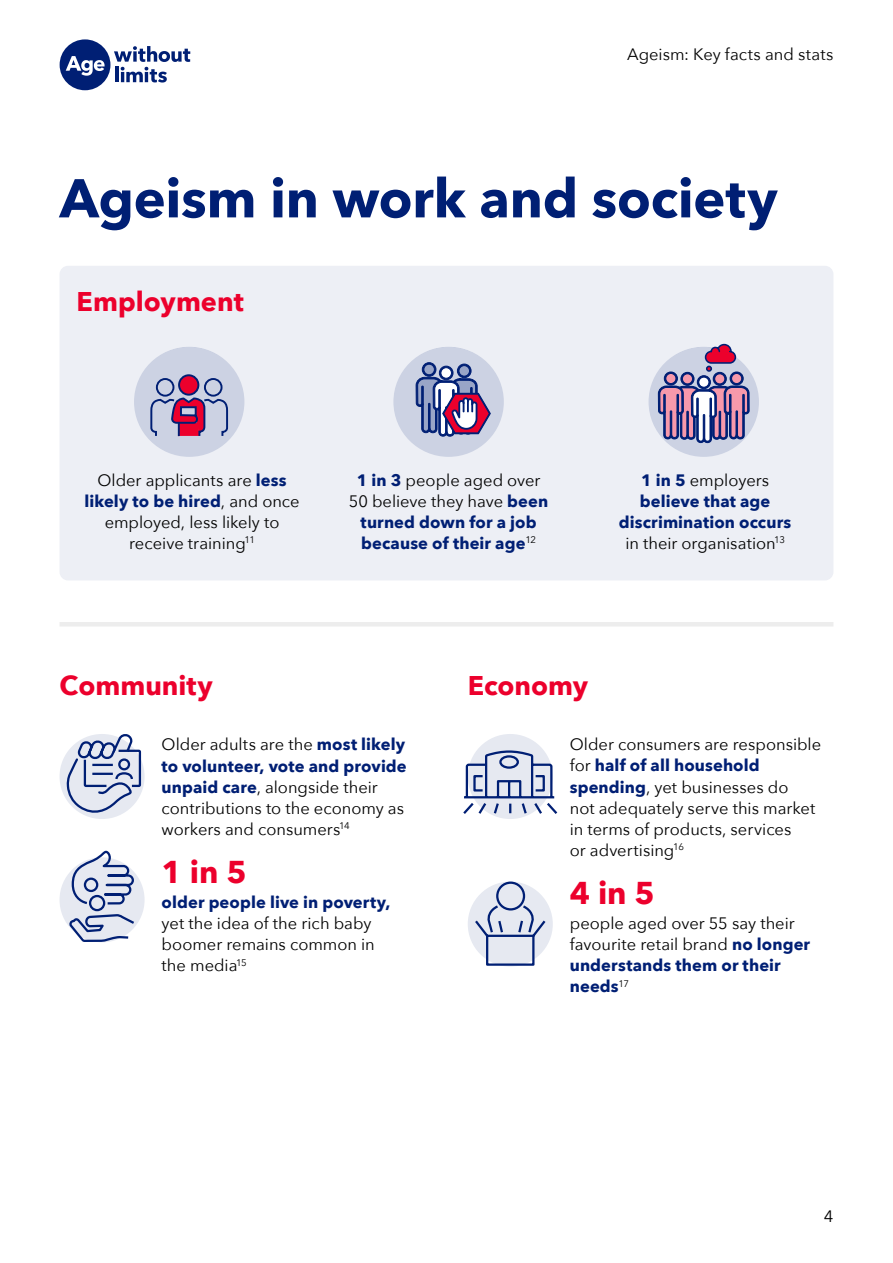
<style>
.page{position:relative;width:893px;height:1263px;background:#fff}
.page>*{position:absolute;margin:0;border:0;box-sizing:border-box;transform-origin:0 0}
.t1{font:700 54px "Avenir Next";letter-spacing:-.005em;color:#001f74}
.t2{font:700 31.5px "Avenir Next";color:#ec002c}
.t3{font:700 27px "Avenir Next";color:#ec002c}
.t4{font:16.5px/21px "Avenir Next";color:#000}
.t5{font:700 16.5px/21px "Avenir Next";letter-spacing:.005em;color:#001f74;text-align:center}
.s1{font-weight:700;color:#001f74}
.s2{font-weight:400;color:#000}
</style>
<div class="page">
<svg style="left:60px;top:39px;width:130px;height:51px"></svg>
<div style="left:60px;top:266px;width:773px;height:314px;background:#edeff5;border-radius:9px"></div>
<hr style="left:60px;top:622px;width:773px;height:4px;background:#ededed">
<div style="left:468px;top:734px;width:85px;height:85px;background:#e6e9f1;border-radius:50%"></div>
<div style="left:468px;top:881px;width:85px;height:85px;background:#e6e9f1;border-radius:50%"></div>
<div style="left:134px;top:347px;width:110px;height:110px;background:#ccd2e3;border-radius:50%"></div>
<div style="left:178px;top:374px;width:21px;height:22px;border:2px solid #001f74;border-radius:50%"></div>
<svg style="left:150px;top:377px;width:79px;height:69px"></svg>
<div style="left:393px;top:347px;width:111px;height:110px;background:#ccd2e3;border-radius:50%"></div>
<svg style="left:416px;top:347px;width:75px;height:110px"></svg>
<div style="left:649px;top:347px;width:110px;height:110px;background:#ccd2e3;border-radius:50%"></div>
<svg style="left:658px;top:343px;width:91px;height:114px"></svg>
<div style="left:670px;top:411px;width:2px;height:25px;border:1px solid #001f74"></div>
<div style="left:60px;top:734px;width:85px;height:85px;background:#e6e9f1;border-radius:50%"></div>
<svg style="left:65px;top:734px;width:77px;height:82px"></svg>
<div style="left:60px;top:857px;width:85px;height:85px;background:#e6e9f1;border-radius:50%"></div>
<svg style="left:67px;top:850px;width:70px;height:92px"></svg>
<svg style="left:473px;top:881px;width:75px;height:86px"></svg>
<svg style="left:463px;top:749px;width:95px;height:67px"></svg>
<p class="t4" style="left:627px;top:43px;width:208px">Ageism: Key facts and stats</p>
<h1 class="t1" style="left:60px;top:152px;width:720px">Ageism in work and society</h1>
<h3 class="t3" style="left:77px;top:278px;width:169px">Employment</h3>
<p class="t4" style="left:84px;top:469px;width:217px;text-align:center">Older applicants are <span class="s1">less likely to be hired</span>, and once employed, less likely to receive training<sup>11</sup></p>
<p class="t5" style="left:349px;top:469px;width:201px">1 in 3 <span class="s2">people aged over<br>50 believe they have</span> been turned down for a job because of their age<sup>12</sup></p>
<p class="t5" style="left:619px;top:469px;width:174px">1 in 5 <span class="s2">employers </span>believe that age discrimination occurs <span class="s2">in their organisation</span><sup>13</sup></p>
<h3 class="t3" style="left:60px;top:662px;width:155px">Community</h3>
<h3 class="t3" style="left:468px;top:662px;width:122px">Economy</h3>
<p class="t4" style="left:162px;top:733px;width:247px">Older adults are the <span class="s1">most likely to volunteer, vote and provide unpaid care</span>, alongside their contributions to the economy as workers and consumers<sup>14</sup></p>
<h2 class="t2" style="left:162px;top:845px;width:87px">1 in 5</h2>
<p class="t5" style="left:162px;top:892px;width:230px">older people live in poverty,</p>
<p class="t4" style="left:162px;top:912px;width:215px">yet the idea of the rich baby boomer remains common in the media<sup>15</sup></p>
<p class="t4" style="left:570px;top:733px;width:253px">Older consumers are responsible for <span class="s1">half of all household spending</span>, yet businesses do<br>not adequately serve this market in terms of products, services<br>or advertising<sup>16</sup></p>
<h2 class="t2" style="left:570px;top:866px;width:87px">4 in 5</h2>
<p class="t4" style="left:570px;top:912px;width:242px">people aged over 55 say their favourite retail brand <span class="s1">no longer understands them or their needs</span><sup>17</sup></p>
<p class="t4" style="left:824px;top:1205px;width:11px">4</p>
</div>
